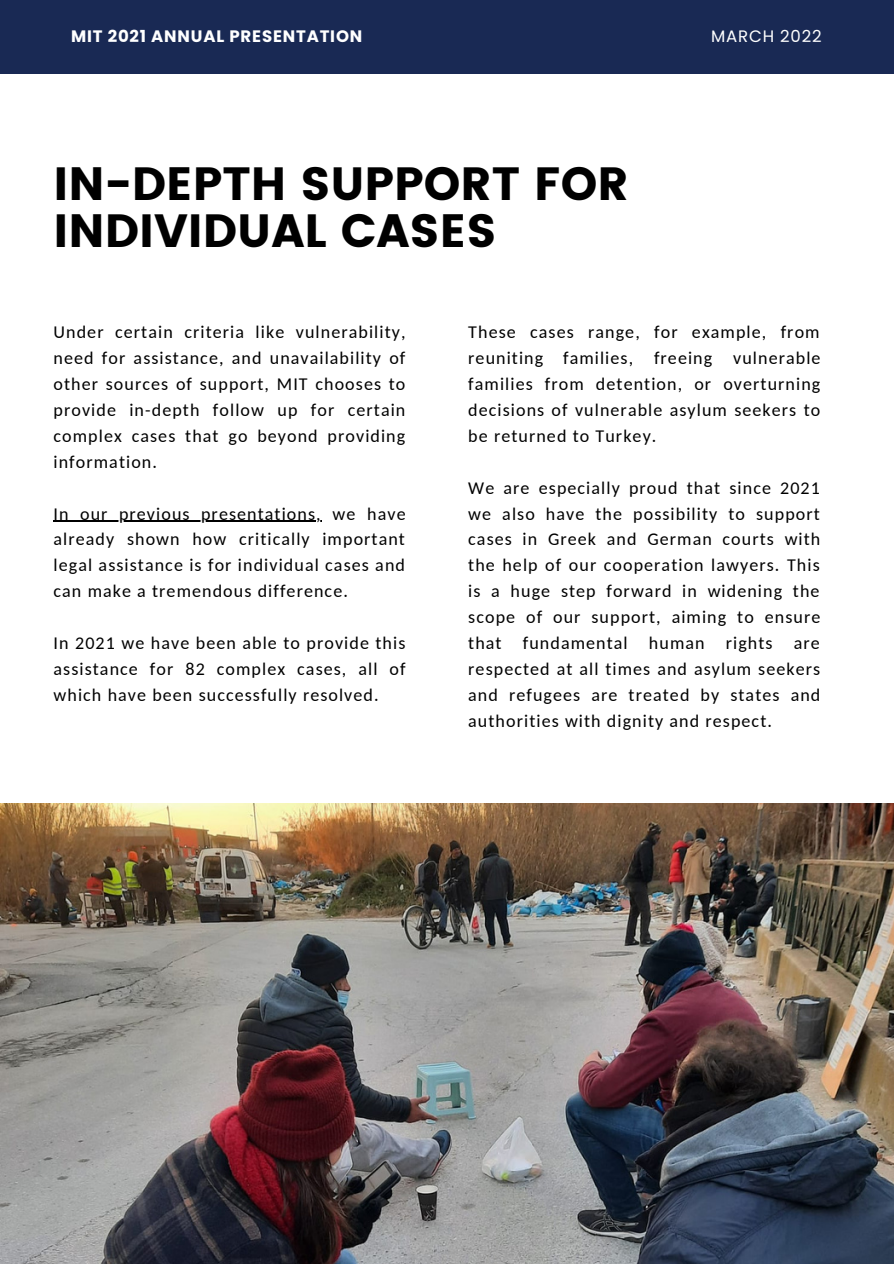
<style>
.page{position:relative;width:894px;height:1264px;background:#fff}
.page>*{position:absolute;margin:0;border:0;box-sizing:border-box;transform-origin:0 0}
.t1{font:46.5px/47.2px "Poppins";color:#000}
.t2{font:18px/26px "Carlito";letter-spacing:.06em;color:#000;text-align:justify}
.t3{font:700 16.5px "Poppins";letter-spacing:.05em;color:#fff}
.t4{font:16.5px "Poppins";letter-spacing:.05em;color:#fff}
.t5{font:700 16.5px "Montserrat";letter-spacing:.05em;color:#fff}
.t6{font:16.5px "Montserrat";letter-spacing:.05em;color:#fff}
</style>
<div class="page">
<div style="left:0;top:0;width:893px;height:74px;background:#192954"></div>
<img style="left:0;top:803px;width:893px;height:460px">
<hr style="left:54px;top:520px;width:262px;height:2px;background:#000">
<p class="t3" style="left:71px;top:25px;width:293px">MIT 2021 ANNUAL PRESENTATION</p>
<p class="t4" style="left:711px;top:25px;width:112px">MARCH 2022</p>
<p class="t4" style="left:688px;top:25px;width:135px">DECEMBER 2021</p>
<p class="t5" style="left:109px;top:27px;width:192px">QUARTERLY REPORT</p>
<p class="t6" style="left:674px;top:27px;width:103px">DECEMBER</p>
<p class="t1" style="left:54px;top:160px;width:576px">IN-DEPTH SUPPORT FOR<br>INDIVIDUAL CASES</p>
<p class="t2" style="left:54px;top:321px;width:353px">Under certain criteria like vulnerability, need for assistance, and unavailability of other sources of support, MIT chooses to provide in-depth follow up for certain complex cases that go beyond providing information.</p>
<p class="t2" style="left:54px;top:502px;width:353px">In our previous presentations, we have already shown how critically important legal assistance is for individual cases and can make a tremendous difference.</p>
<p class="t2" style="left:54px;top:631px;width:353px">In 2021 we have been able to provide this assistance for 82 complex cases, all of which have been successfully resolved.</p>
<p class="t2" style="left:468px;top:321px;width:353px">These cases range, for example, from reuniting families, freeing vulnerable families from detention, or overturning decisions of vulnerable asylum seekers to be returned to Turkey.</p>
<p class="t2" style="left:468px;top:476px;width:353px">We are especially proud that since 2021 we also have the possibility to support cases in Greek and German courts with the help of our cooperation lawyers. This is a huge step forward in widening the scope of our support, aiming to ensure that fundamental human rights are respected at all times and asylum seekers and refugees are treated by states and authorities with dignity and respect.</p>
</div>
